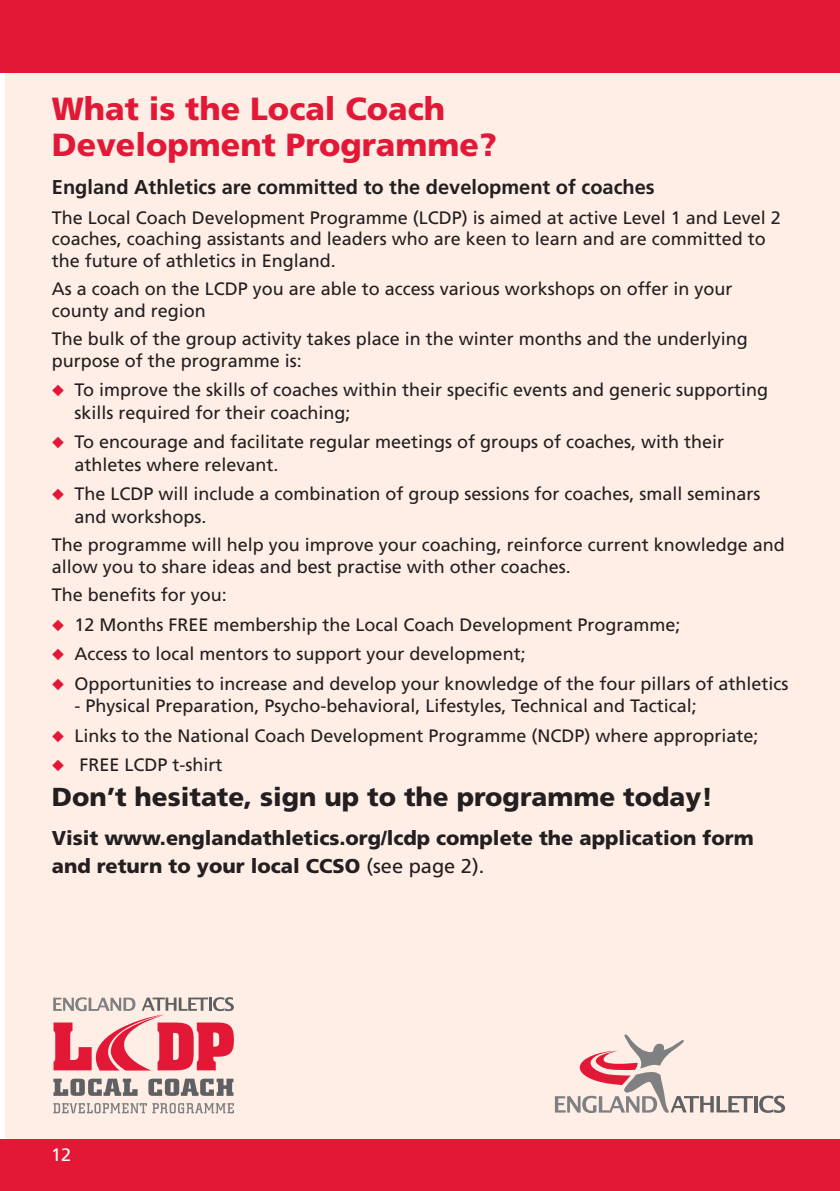
<style>
.page{position:relative;width:840px;height:1191px;background:#fff}
.page>*{position:absolute;margin:0;border:0;box-sizing:border-box;transform-origin:0 0}
.t1{font:900 32px/36px "Frutiger";color:#e31836}
.t2{font:900 26px "Frutiger";color:#231f20}
.t3{font:900 20px/28px "Frutiger";color:#231f20}
.t4{font:700 20px "Frutiger";color:#231f20}
.t5{font:18px/21.6px "Frutiger";color:#231f20}
.t6{font:18px "Frutiger";color:#fff}
.s1{color:#e31836}
.s2{font-weight:400}
</style>
<div class="page">
<div style="left:6px;top:48px;width:833px;height:1112px;background:#feeee6"></div>
<div style="left:0;top:0;width:839px;height:72px;background:#e31836"></div>
<div style="left:0;top:1140px;width:839px;height:51px;background:#e31836"></div>
<svg style="left:753px;top:1096px;width:4px;height:16px"></svg>
<svg style="left:759px;top:1095px;width:25px;height:17px"></svg>
<svg style="left:554px;top:1034px;width:198px;height:79px"></svg>
<svg style="left:53px;top:997px;width:181px;height:73px"></svg>
<svg style="left:53px;top:1078px;width:84px;height:17px"></svg>
<svg style="left:148px;top:1078px;width:85px;height:17px"></svg>
<svg style="left:53px;top:1103px;width:181px;height:10px"></svg>
<h1 class="t1" style="left:52px;top:94px;width:446px">What is the Local Coach<br>Development Programme?</h1>
<p class="t4" style="left:52px;top:179px;width:604px">England Athletics are committed to the development of coaches</p>
<p class="t5" style="left:52px;top:208px;width:730px">The Local Coach Development Programme (LCDP) is aimed at active Level 1 and Level 2 coaches, coaching assistants and leaders who are keen to learn and are committed to the future of athletics in England.</p>
<p class="t5" style="left:52px;top:279px;width:681px">As a coach on the LCDP you are able to access various workshops on offer in your county and region</p>
<p class="t5" style="left:52px;top:329px;width:697px">The bulk of the group activity takes place in the winter months and the underlying purpose of the programme is:</p>
<p class="t5" style="left:75px;top:380px;width:694px;line-height:22.6px;text-indent:-23px"><span class="s1">◆</span> To improve the skills of coaches within their specific events and generic supporting skills required for their coaching;</p>
<p class="t5" style="left:75px;top:432px;width:650px;line-height:22.6px;text-indent:-23px"><span class="s1">◆</span> To encourage and facilitate regular meetings of groups of coaches, with their athletes where relevant.</p>
<p class="t5" style="left:75px;top:484px;width:687px;line-height:22.6px;text-indent:-23px"><span class="s1">◆</span> The LCDP will include a combination of group sessions for coaches, small seminars and workshops.</p>
<p class="t5" style="left:52px;top:536px;width:733px">The programme will help you improve your coaching, reinforce current knowledge and allow you to share ideas and best practise with other coaches.</p>
<p class="t5" style="left:52px;top:586px;width:176px">The benefits for you:</p>
<p class="t5" style="left:52px;top:615px;width:629px"><span class="s1">◆</span> 12 Months FREE membership the Local Coach Development Programme;</p>
<p class="t5" style="left:52px;top:644px;width:475px"><span class="s1">◆</span> Access to local mentors to support your development;</p>
<p class="t5" style="left:52px;top:674px;width:737px"><span class="s1">◆</span> Opportunities to increase and develop your knowledge of the four pillars of athletics</p>
<p class="t5" style="left:75px;top:696px;width:623px">- Physical Preparation, Psycho-behavioral, Lifestyles, Technical and Tactical;</p>
<p class="t5" style="left:52px;top:726px;width:707px"><span class="s1">◆</span> Links to the National Coach Development Programme (NCDP) where appropriate;</p>
<p class="t5" style="left:52px;top:755px;width:172px"><span class="s1">◆</span> FREE LCDP t-shirt</p>
<h2 class="t2" style="left:52px;top:786px;width:662px">Don’t hesitate, sign up to the programme today!</h2>
<p class="t3" style="left:52px;top:825px;width:702px">Visit www.englandathletics.org/lcdp complete the application form and return to your local CCSO <span class="s2">(see page 2).</span></p>
<p class="t6" style="left:51px;top:1148px;width:21px">12</p>
</div>
